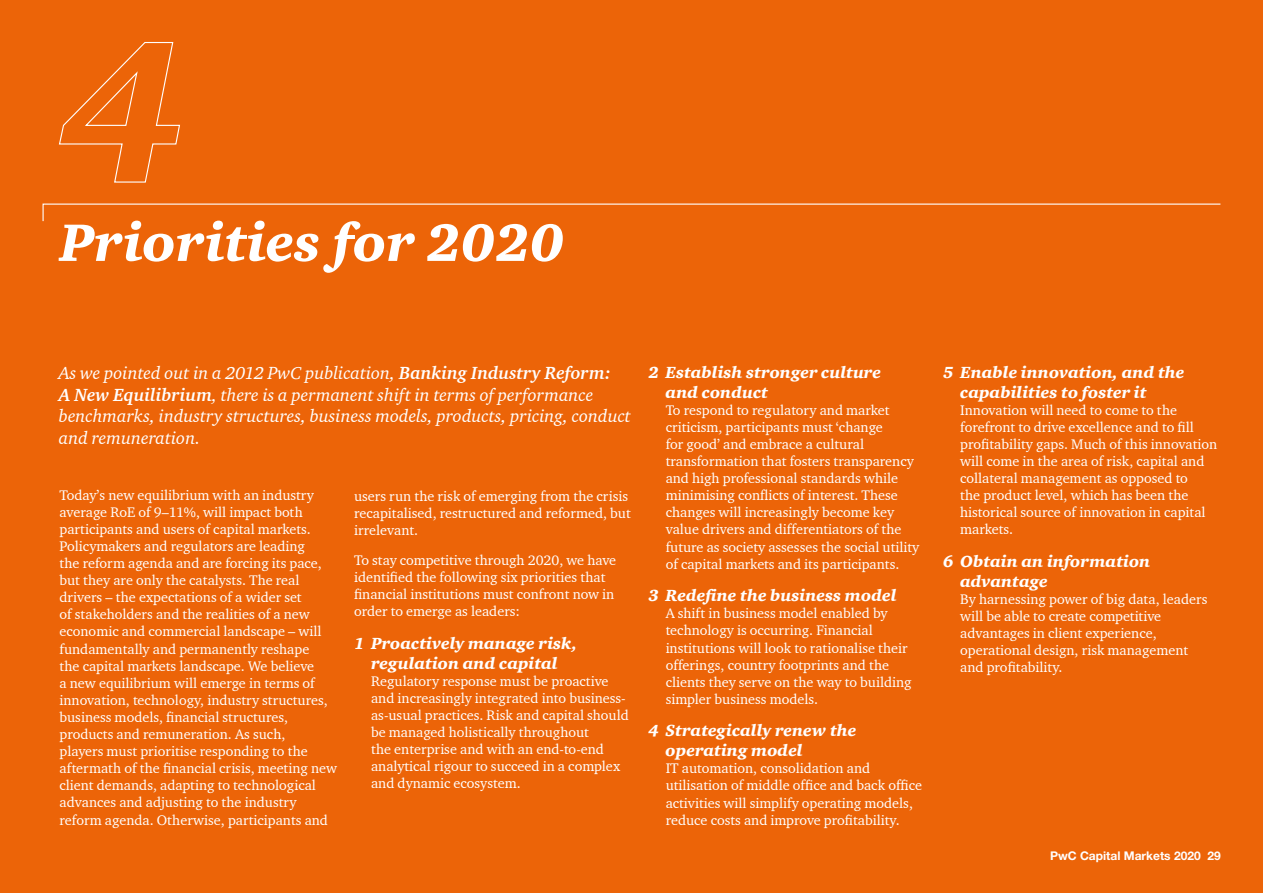
<style>
.page{position:relative;width:1263px;height:893px;background:#ec6408}
.page>*{position:absolute;margin:0;border:0;box-sizing:border-box;transform-origin:0 0}
.t1{font:54px "Charter ITC Blac Ital";color:#fff}
.t2{font:italic 18px/21.6px "Charter ITC";color:#fff}
.t3{font:16.5px/19.8px "Charter ITC Blac Ital";color:#fff}
.t4{font:14.25px/17.1px "Charter ITC";color:#fff}
.t5{font:700 12px "Helvetica Neue";color:#fff}
.s1{font-weight:700}
</style>
<div class="page">
<svg style="left:42px;top:203px;width:1179px;height:19px"></svg>
<svg style="left:58px;top:42px;width:122px;height:141px"></svg>
<h1 class="t1" style="left:60px;top:209px;width:506px">Priorities for 2020</h1>
<p class="t2" style="left:59px;top:362px;width:573px">As we pointed out in a 2012 PwC publication, <span class="s1">Banking Industry Reform:<br>A New Equilibrium</span>, there is a permanent shift in terms of performance benchmarks, industry structures, business models, products, pricing, conduct and remuneration.</p>
<p class="t4" style="left:60px;top:486px;width:279px">Today’s new equilibrium with an industry average RoE of 9–11%, will impact both participants and users of capital markets.<br>Policymakers and regulators are leading<br>the reform agenda and are forcing its pace, but they are only the catalysts. The real drivers – the expectations of a wider set<br>of stakeholders and the realities of a new economic and commercial landscape – will fundamentally and permanently reshape<br>the capital markets landscape. We believe<br>a new equilibrium will emerge in terms of innovation, technology, industry structures, business models, financial structures, products and remuneration. As such,<br>players must prioritise responding to the aftermath of the financial crisis, meeting new client demands, adapting to technological advances and adjusting to the industry reform agenda. Otherwise, participants and</p>
<p class="t4" style="left:354px;top:487px;width:278px">users run the risk of emerging from the crisis recapitalised, restructured and reformed, but irrelevant.</p>
<p class="t4" style="left:354px;top:551px;width:264px">To stay competitive through 2020, we have identified the following six priorities that financial institutions must confront now in order to emerge as leaders:</p>
<p class="t3" style="left:354px;top:633px;width:225px;text-align:center">1 Proactively manage risk, regulation and capital</p>
<p class="t4" style="left:371px;top:672px;width:259px">Regulatory response must be proactive and increasingly integrated into business&shy;as-usual practices. Risk and capital should be managed holistically throughout<br>the enterprise and with an end-to-end analytical rigour to succeed in a complex and dynamic ecosystem.</p>
<p class="t3" style="left:666px;top:362px;width:217px;text-indent:-17px">2 Establish stronger culture and conduct</p>
<p class="t4" style="left:666px;top:401px;width:255px">To respond to regulatory and market criticism, participants must ‘change<br>for good’ and embrace a cultural transformation that fosters transparency and high professional standards while minimising conflicts of interest. These changes will increasingly become key value drivers and differentiators of the future as society assesses the social utility of capital markets and its participants.</p>
<p class="t3" style="left:649px;top:585px;width:249px">3 Redefine the business model</p>
<p class="t4" style="left:666px;top:605px;width:247px">A shift in business model enabled by technology is occurring. Financial institutions will look to rationalise their offerings, country footprints and the clients they serve on the way to building simpler business models.</p>
<p class="t3" style="left:666px;top:721px;width:192px;text-indent:-17px">4 Strategically renew the operating model</p>
<p class="t4" style="left:666px;top:760px;width:258px">IT automation, consolidation and utilisation of middle office and back office activities will simplify operating models, reduce costs and improve profitability.</p>
<p class="t3" style="left:960px;top:362px;width:226px;text-indent:-17px">5 Enable innovation, and the capabilities to foster it</p>
<p class="t4" style="left:960px;top:401px;width:258px">Innovation will need to come to the forefront to drive excellence and to fill profitability gaps. Much of this innovation will come in the area of risk, capital and collateral management as opposed to<br>the product level, which has been the historical source of innovation in capital markets.</p>
<p class="t3" style="left:960px;top:551px;width:192px;text-indent:-17px">6 Obtain an information advantage</p>
<p class="t4" style="left:960px;top:590px;width:249px">By harnessing power of big data, leaders will be able to create competitive advantages in client experience, operational design, risk management and profitability.</p>
<p class="t5" style="left:1050px;top:848px;width:172px">PwC Capital Markets 2020 29</p>
</div>
